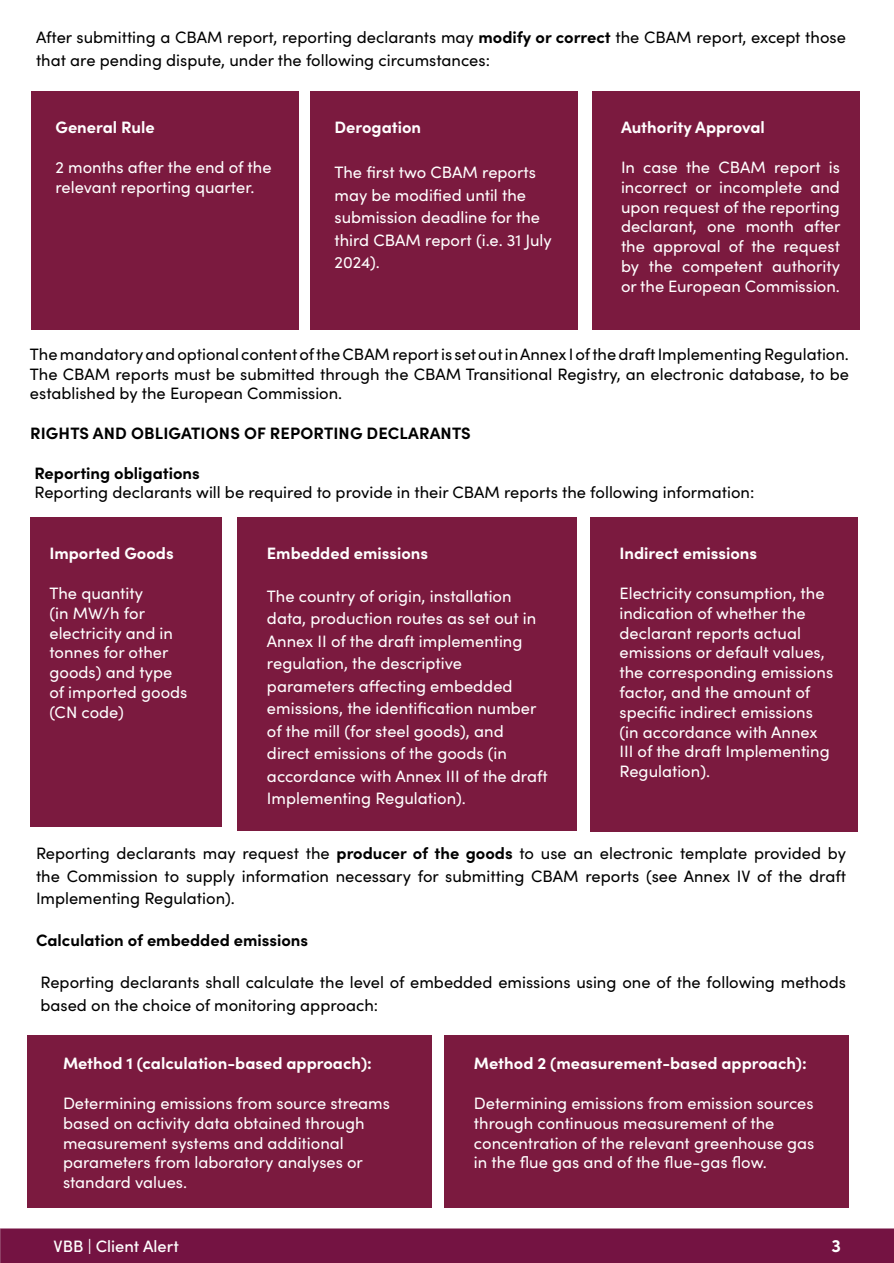
<style>
.page{position:relative;width:894px;height:1263px;background:#fff}
.page>*{position:absolute;margin:0;border:0;box-sizing:border-box;transform-origin:0 0}
.t1{font:700 18px "Sofia Pro";color:#fff}
.t2{font:16.5px/19.8px "Sofia Pro";color:#fff}
.t3{font:16.5px/22.5px "Sofia Pro";color:#000}
.t4{font:700 16.5px "Sofia Pro";color:#fff}
.t5{font:700 16.5px "Sofia Pro";color:#000}
.t6{font:500 16.5px "Sofia Pro";color:#fff}
.s1{font-weight:700}
</style>
<div class="page">
<svg style="left:0;top:1228px;width:1px;height:35px"></svg>
<div style="left:1px;top:1228px;width:893px;height:35px;background:#741342;border:2px solid #741342"></div>
<div style="left:27px;top:1035px;width:405px;height:173px;background:#7b1a3f"></div>
<div style="left:444px;top:1035px;width:405px;height:173px;background:#7b1a3f"></div>
<div style="left:32px;top:92px;width:267px;height:238px;background:#7b1a3f"></div>
<div style="left:30px;top:518px;width:192px;height:309px;background:#7b1a3f"></div>
<div style="left:310px;top:92px;width:268px;height:238px;background:#7b1a3f"></div>
<div style="left:237px;top:518px;width:339px;height:313px;background:#7b1a3f"></div>
<div style="left:592px;top:92px;width:268px;height:238px;background:#7b1a3f"></div>
<div style="left:590px;top:518px;width:268px;height:314px;background:#7b1a3f"></div>
<p class="t3" style="left:36px;top:25px;width:811px">After submitting a CBAM report, reporting declarants may <span class="s1">modify or correct</span> the CBAM report, except those that are pending dispute, under the following circumstances:</p>
<p class="t4" style="left:56px;top:115px;width:101px">General Rule</p>
<p class="t2" style="left:56px;top:156px;width:218px">2 months after the end of the relevant reporting quarter.</p>
<p class="t4" style="left:334px;top:115px;width:88px">Derogation</p>
<p class="t2" style="left:334px;top:160px;width:219px;line-height:22.5px">The first two CBAM reports may be modified until the submission deadline for the third CBAM report (i.e. 31 July<br>2024).</p>
<p class="t4" style="left:621px;top:115px;width:145px">Authority Approval</p>
<p class="t2" style="left:621px;top:156px;width:221px;text-align:justify">In case the CBAM report is incorrect or incomplete and upon request of the reporting declarant, one month after the approval of the request by the competent authority or the European Commission.</p>
<p class="t3" style="left:30px;top:343px;width:821px;line-height:19.8px;text-align:justify">The mandatory and optional content of the CBAM report is set out in Annex I of the draft Implementing Regulation.<br>The CBAM reports must be submitted through the CBAM Transitional Registry, an electronic database, to be established by the European Commission.</p>
<p class="t5" style="left:30px;top:421px;width:442px">RIGHTS AND OBLIGATIONS OF REPORTING DECLARANTS</p>
<p class="t5" style="left:34px;top:460px;width:167px">Reporting obligations</p>
<p class="t3" style="left:34px;top:481px;width:721px">Reporting declarants will be required to provide in their CBAM reports the following information:</p>
<p class="t4" style="left:49px;top:541px;width:126px">Imported Goods</p>
<p class="t2" style="left:49px;top:582px;width:140px">The quantity<br>(in MW/h for electricity and in tonnes for other goods) and type of imported goods (CN code)</p>
<p class="t4" style="left:267px;top:541px;width:163px">Embedded emissions</p>
<p class="t2" style="left:267px;top:584px;width:282px;line-height:22.5px">The country of origin, installation data, production routes as set out in Annex II of the draft implementing regulation, the descriptive parameters affecting embedded emissions, the identification number of the mill (for steel goods), and direct emissions of the goods (in accordance with Annex III of the draft Implementing Regulation).</p>
<p class="t4" style="left:620px;top:541px;width:139px">Indirect emissions</p>
<p class="t2" style="left:620px;top:582px;width:215px">Electricity consumption, the indication of whether the declarant reports actual emissions or default values, the corresponding emissions factor, and the amount of specific indirect emissions (in accordance with Annex<br>III of the draft Implementing<br>Regulation).</p>
<p class="t3" style="left:36px;top:841px;width:812px;text-align:justify">Reporting declarants may request the <span class="s1">producer of the goods</span> to use an electronic template provided by the Commission to supply information necessary for submitting CBAM reports (see Annex IV of the draft Implementing Regulation).</p>
<p class="t5" style="left:36px;top:927px;width:274px">Calculation of embedded emissions</p>
<p class="t3" style="left:41px;top:970px;width:807px">Reporting declarants shall calculate the level of embedded emissions using one of the following methods based on the choice of monitoring approach:</p>
<p class="t4" style="left:63px;top:1051px;width:310px">Method 1 (calculation-based approach):</p>
<p class="t2" style="left:63px;top:1092px;width:328px">Determining emissions from source streams based on activity data obtained through measurement systems and additional parameters from laboratory analyses or standard values.</p>
<p class="t4" style="left:474px;top:1051px;width:334px">Method 2 (measurement-based approach):</p>
<p class="t2" style="left:474px;top:1092px;width:342px">Determining emissions from emission sources through continuous measurement of the concentration of the relevant greenhouse gas in the flue gas and of the flue-gas flow.</p>
<p class="t6" style="left:54px;top:1234px;width:127px">VBB | Client Alert</p>
<p class="t1" style="left:832px;top:1232px;width:11px">3</p>
</div>
